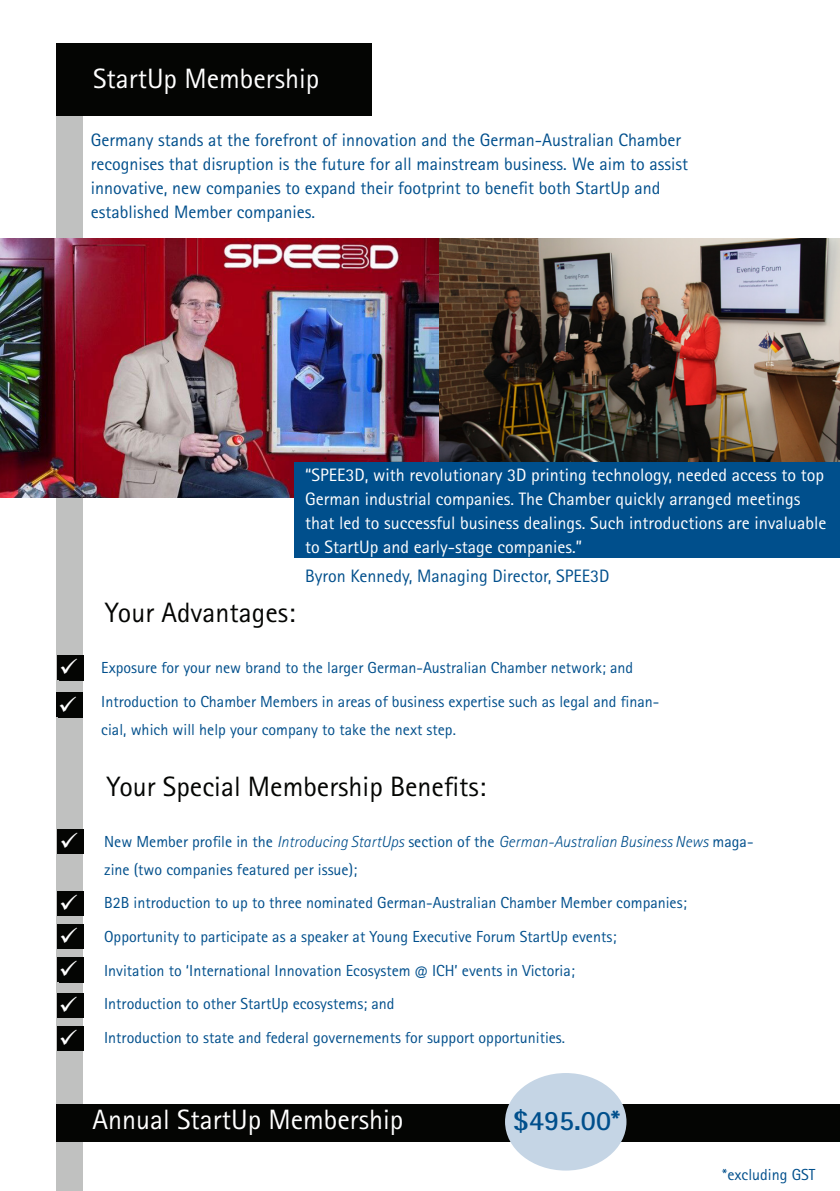
<style>
.page{position:relative;width:840px;height:1191px;background:#fff}
.page>*{position:absolute;margin:0;border:0;box-sizing:border-box;transform-origin:0 0}
.t1{font:28px "Rotis Sans Serif Std";color:#040503}
.t2{font:28px "Rotis Sans Serif Std";color:#fff}
.t3{font:700 28px "Rotis Sans Serif Std";color:#004f8c}
.t4{font:18px/24px "Rotis Sans Serif Std";color:#004f8c}
.t5{font:18px/24px "Rotis Sans Serif Std";color:#fff}
.t6{font:16px/28px "Rotis Sans Serif Std";color:#004f8c}
.s1{font-weight:300;font-style:italic}
</style>
<div class="page">
<div style="left:57px;top:101px;width:26px;height:1090px;background:#c0c1c0"></div>
<div style="left:57px;top:43px;width:315px;height:73px;background:#040503"></div>
<img style="left:438px;top:238px;width:401px;height:224px">
<img style="left:0;top:238px;width:438px;height:259px">
<div style="left:294px;top:462px;width:545px;height:96px;background:#004f8c"></div>
<div style="left:57px;top:655px;width:27px;height:25px;background:#040503"></div>
<div style="left:57px;top:692px;width:26px;height:25px;background:#040503"></div>
<div style="left:58px;top:829px;width:26px;height:25px;background:#040503"></div>
<div style="left:57px;top:891px;width:27px;height:25px;background:#040503"></div>
<div style="left:57px;top:924px;width:27px;height:25px;background:#040503"></div>
<div style="left:57px;top:957px;width:27px;height:25px;background:#040503"></div>
<div style="left:57px;top:992px;width:27px;height:25px;background:#040503"></div>
<div style="left:57px;top:1025px;width:27px;height:25px;background:#040503"></div>
<div style="left:57px;top:1103px;width:782px;height:38px;background:#040503"></div>
<div style="left:504px;top:1073px;width:122px;height:97px;background:#c5d5e5;border-radius:50%"></div>
<p class="t2" style="left:93px;top:62px;width:227px">StartUp Membership</p>
<p class="t4" style="left:91px;top:128px;width:598px">Germany stands at the forefront of innovation and the German-Australian Chamber recognises that disruption is the future for all mainstream business. We aim to assist innovative, new companies to expand their footprint to benefit both StartUp and established Member companies.</p>
<p class="t1" style="left:105px;top:596px;width:192px">Your Advantages:</p>
<p class="t5" style="left:305px;top:463px;width:522px">“SPEE3D, with revolutionary 3D printing technology, needed access to top German industrial companies. The Chamber quickly arranged meetings that led to successful business dealings. Such introductions are invaluable to StartUp and early-stage companies.”</p>
<p class="t4" style="left:305px;top:564px;width:306px">Byron Kennedy, Managing Director, SPEE3D</p>
<p class="t6" style="left:65px;top:653px;width:569px">• Exposure for your new brand to the larger German-Australian Chamber network; and</p>
<p class="t6" style="left:101px;top:687px;width:559px;text-indent:-36px">• Introduction to Chamber Members in areas of business expertise such as legal and finan&shy;cial, which will help your company to take the next step.</p>
<p class="t1" style="left:106px;top:770px;width:381px">Your Special Membership Benefits:</p>
<p class="t6" style="left:104px;top:827px;width:650px;text-indent:-36px">• New Member profile in the <span class="s1">Introducing StartUps</span> section of the <span class="s1">German-Australian Business News</span> maga&shy;zine (two companies featured per issue);</p>
<p class="t6" style="left:68px;top:889px;width:620px">• B2B introduction to up to three nominated German-Australian Chamber Member companies;</p>
<p class="t6" style="left:68px;top:923px;width:549px">• Opportunity to participate as a speaker at Young Executive Forum StartUp events;</p>
<p class="t6" style="left:68px;top:956px;width:508px">• Invitation to ‘International Innovation Ecosystem @ ICH’ events in Victoria;</p>
<p class="t6" style="left:68px;top:990px;width:328px">• Introduction to other StartUp ecosystems; and</p>
<p class="t6" style="left:68px;top:1024px;width:498px">• Introduction to state and federal governements for support opportunities.</p>
<p class="t2" style="left:92px;top:1103px;width:312px">Annual StartUp Membership</p>
<p class="t3" style="left:512px;top:1102px;width:108px">$495.00*</p>
<p class="t6" style="left:722px;top:1160px;width:95px">*excluding GST</p>
</div>
